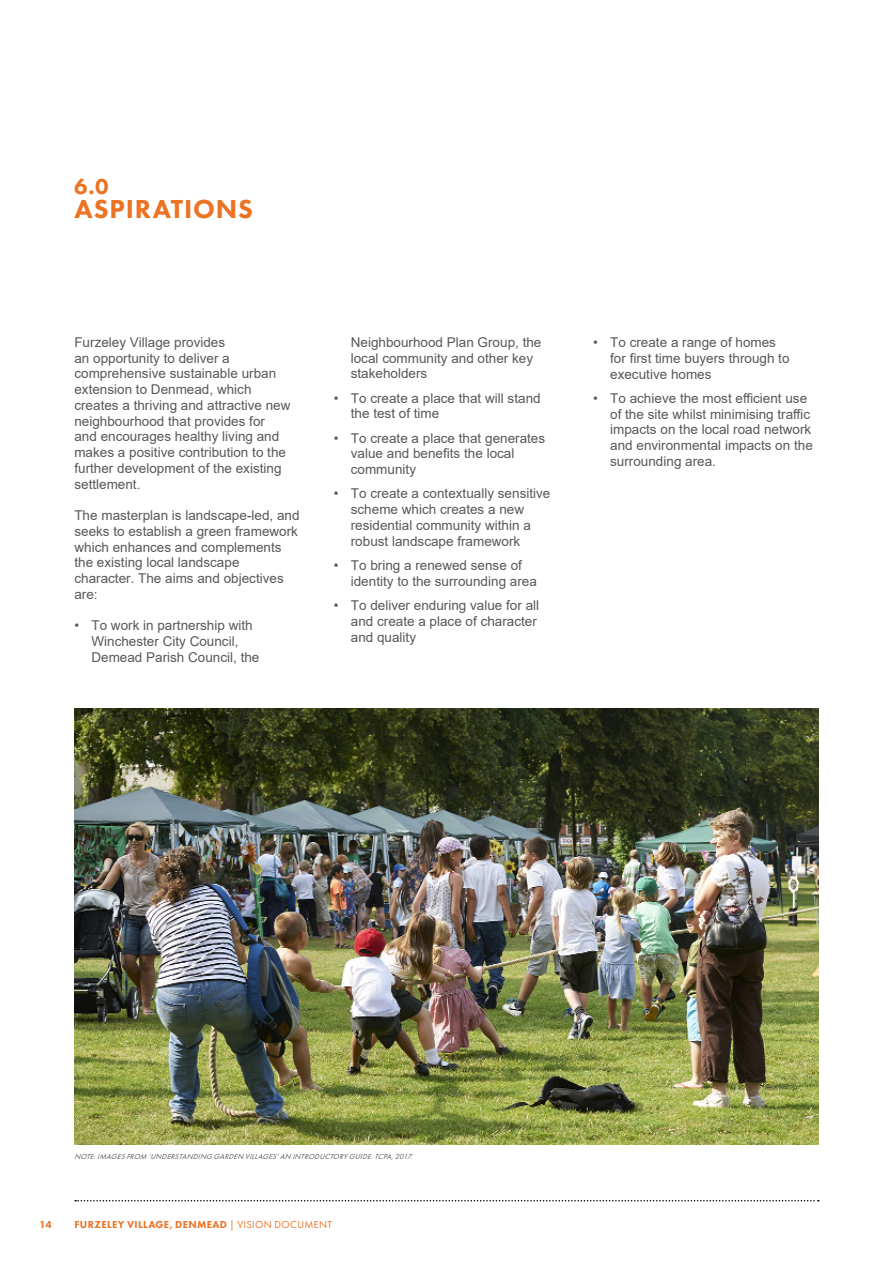
<style>
.page{position:relative;width:893px;height:1263px;background:#fff}
.page>*{position:absolute;margin:0;border:0;box-sizing:border-box;transform-origin:0 0}
.t1{font:800 27px "Futura PT";letter-spacing:.03em;color:#eb7324}
.t2{font:800 22.5px "Futura PT";color:#eb7324}
.t3{font:13.5px/15.8px "Arial";color:#575956}
.t4{font:800 10.5px "Futura PT";letter-spacing:.035em;color:#eb7324}
.t5{font:italic 7.5px "Futura PT";color:#575956}
.s1{font-weight:400}
</style>
<div class="page">
<svg style="left:75px;top:1200px;width:744px;height:1px"></svg>
<img style="left:74px;top:708px;width:745px;height:436px">
<h2 class="t2" style="left:74px;top:172px;width:36px">6.0</h2>
<h1 class="t1" style="left:74px;top:192px;width:180px">ASPIRATIONS</h1>
<p class="t3" style="left:74px;top:334px;width:218px">Furzeley Village provides<br>an opportunity to deliver a comprehensive sustainable urban extension to Denmead, which creates a thriving and attractive new neighbourhood that provides for and encourages healthy living and makes a positive contribution to the further development of the existing settlement.</p>
<p class="t3" style="left:74px;top:507px;width:227px">The masterplan is landscape-led, and seeks to establish a green framework which enhances and complements the existing local landscape character. The aims and objectives are:</p>
<p class="t3" style="left:91px;top:618px;width:170px;text-indent:-17px">• To work in partnership with<br>Winchester City Council,<br>Demead Parish Council, the</p>
<p class="t3" style="left:351px;top:334px;width:192px">Neighbourhood Plan Group, the local community and other key stakeholders</p>
<p class="t3" style="left:351px;top:390px;width:191px;text-indent:-17px">• To create a place that will stand the test of time</p>
<p class="t3" style="left:351px;top:430px;width:196px;text-indent:-17px">• To create a place that generates value and benefits the local community</p>
<p class="t3" style="left:351px;top:486px;width:201px;text-indent:-17px">• To create a contextually sensitive scheme which creates a new residential community within a robust landscape framework</p>
<p class="t3" style="left:351px;top:557px;width:188px;text-indent:-17px">• To bring a renewed sense of identity to the surrounding area</p>
<p class="t3" style="left:351px;top:597px;width:190px;text-indent:-17px">• To deliver enduring value for all and create a place of character and quality</p>
<p class="t3" style="left:610px;top:334px;width:181px;text-indent:-17px">• To create a range of homes for first time buyers through to executive homes</p>
<p class="t3" style="left:610px;top:390px;width:204px;text-indent:-17px">• To achieve the most efficient use of the site whilst minimising traffic impacts on the local road network and environmental impacts on the surrounding area.</p>
<p class="t5" style="left:74px;top:1152px;width:342px">NOTE:IMAGESFROM ‘UNDERSTANDING GARDEN VILLAGES’AN INTRODUCTORYGUIDE.TCPA,2017.</p>
<p class="t4" style="left:40px;top:1218px;width:14px">14</p>
<p class="t4" style="left:74px;top:1218px;width:259px">FURZELEY VILLAGE, DENMEAD <span class="s1">| VISION DOCUMENT</span></p>
</div>
